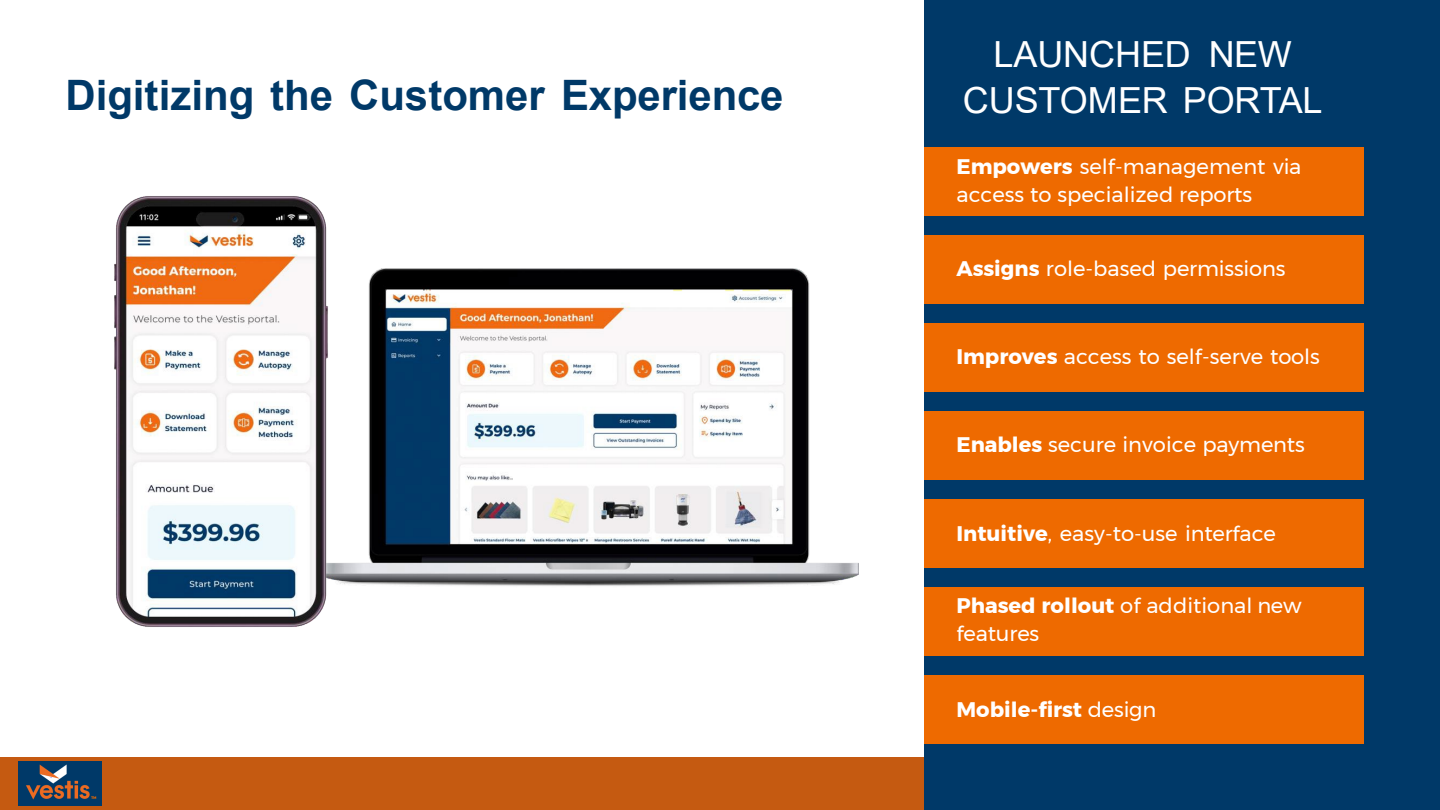
<style>
.page{position:relative;width:1440px;height:810px;background:#fff}
.page>*{position:absolute;margin:0;border:0;box-sizing:border-box;transform-origin:0 0}
.t1{font:700 42px "Arial";color:#003968}
.t2{font:36px "Arial";color:#fff}
.t3{font:21px/27.8px "Montserrat";color:#fff}
.t4{font:700 21px "Montserrat";color:#fff}
.s1{font-weight:700}
.s2{font-weight:400}
</style>
<div class="page">
<div style="left:0;top:757px;width:1440px;height:53px;background:#c55a11"></div>
<img style="left:18px;top:762px;width:83px;height:44px">
<div style="left:925px;top:0;width:515px;height:810px;background:#003968"></div>
<div style="left:924px;top:147px;width:440px;height:68px;background:#ee6a00"></div>
<div style="left:924px;top:235px;width:440px;height:69px;background:#ee6a00"></div>
<div style="left:924px;top:323px;width:440px;height:69px;background:#ee6a00"></div>
<div style="left:924px;top:411px;width:440px;height:69px;background:#ee6a00"></div>
<div style="left:924px;top:499px;width:440px;height:69px;background:#ee6a00"></div>
<div style="left:924px;top:587px;width:440px;height:69px;background:#ee6a00"></div>
<div style="left:924px;top:675px;width:440px;height:69px;background:#ee6a00"></div>
<img style="left:351px;top:268px;width:508px;height:318px">
<img style="left:114px;top:196px;width:237px;height:431px">
<h2 class="t2" style="left:993px;top:29px;width:300px">LAUNCHED NEW</h2>
<p class="t1" style="left:65px;top:66px;width:720px">Digitizing the Customer Experience</p>
<h2 class="t2" style="left:963px;top:75px;width:361px">CUSTOMER PORTAL</h2>
<p class="t3" style="left:957px;top:153px;width:346px"><span class="s1">Empowers</span> self-management via</p>
<p class="t3" style="left:957px;top:181px;width:297px">access to specialized reports</p>
<p class="t3" style="left:957px;top:255px;width:331px"><span class="s1">Assigns</span> role-based permissions</p>
<p class="t3" style="left:957px;top:343px;width:365px"><span class="s1">Improves</span> access to self-serve tools</p>
<p class="t3" style="left:957px;top:431px;width:350px"><span class="s1">Enables</span> secure invoice payments</p>
<p class="t3" style="left:957px;top:519px;width:321px"><span class="s1">Intuitive</span>, easy-to-use interface</p>
<p class="t3" style="left:957px;top:592px;width:346px"><span class="s1">Phased rollout</span> of additional new features</p>
<p class="t4" style="left:957px;top:692px;width:202px">Mobile-first <span class="s2">design</span></p>
</div>
